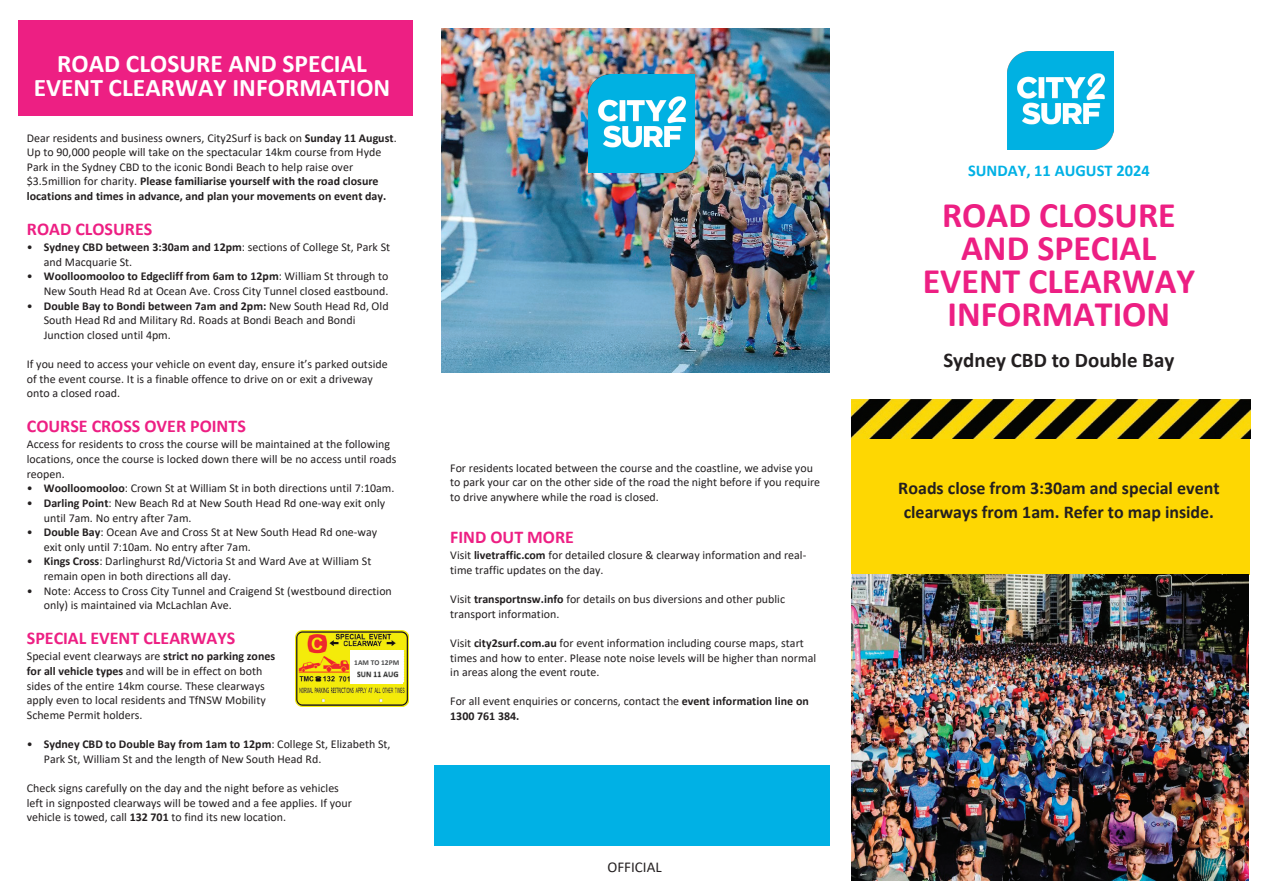
<style>
.page{position:relative;width:1263px;height:893px;background:#fff}
.page>*{position:absolute;margin:0;border:0;box-sizing:border-box;transform-origin:0 0}
.t1{font:700 35.85px/32.8px "Calibri";color:#ed1f83;text-align:center}
.t2{font:700 25.35px/24px "Calibri";color:#fff;text-align:center}
.t3{font:700 20.85px "Calibri";color:#231f20}
.t4{font:700 18px/24px "Calibri";color:#231f20}
.t5{font:700 18px "Calibri";color:#ed1f83}
.t6{font:700 16.5px "Calibri";color:#00b1e5}
.t7{font:15px "Calibri";color:#231f20}
.t8{font:12px/14.5px "Calibri";color:#231f20}
.t9{font:700 7.5px "Calibri";color:#4b4c4d}
.s1{font-weight:700}
</style>
<div class="page">
<img style="left:441px;top:28px;width:389px;height:345px">
<div style="left:434px;top:766px;width:401px;height:80px;background:#00b1e5"></div>
<div style="left:19px;top:21px;width:401px;height:95px;background:#ed1f83"></div>
<img style="left:1008px;top:52px;width:106px;height:98px">
<div style="left:850px;top:435px;width:400px;height:140px;background:#fed702"></div>
<img style="left:852px;top:574px;width:397px;height:306px">
<img style="left:588px;top:74px;width:106px;height:98px">
<img style="left:851px;top:399px;width:399px;height:39px">
<img style="left:295px;top:630px;width:113px;height:76px">
<div style="left:351px;top:651px;width:52px;height:33px;background:#fff"></div>
<img style="left:357px;top:671px;width:42px;height:7px">
<div style="left:413px;top:0;width:21px;height:893px;background:#fff"></div>
<div style="left:830px;top:0;width:21px;height:893px;background:#fff"></div>
<h2 class="t2" style="left:34px;top:51px;width:358px">ROAD CLOSURE AND SPECIAL<br>EVENT CLEARWAY INFORMATION</h2>
<p class="t8" style="left:27px;top:130px;width:371px">Dear residents and business owners, City2Surf is back on <span class="s1">Sunday 11 August</span>.<br>Up to 90,000 people will take on the spectacular 14km course from Hyde Park in the Sydney CBD to the iconic Bondi Beach to help raise over $3.5million for charity. <span class="s1">Please familiarise yourself with the road closure locations and times in advance, and plan your movements on event day.</span></p>
<h3 class="t5" style="left:27px;top:216px;width:127px">ROAD CLOSURES</h3>
<p class="t8" style="left:44px;top:240px;width:348px;text-indent:-17px">• <span class="s1">Sydney CBD between 3:30am and 12pm</span>: sections of College St, Park St and Macquarie St.</p>
<p class="t8" style="left:27px;top:269px;width:363px;text-align:right">• <span class="s1">Woolloomooloo to Edgecliff from 6am to 12pm</span>: William St through to<br>New South Head Rd at Ocean Ave. Cross City Tunnel closed eastbound.</p>
<p class="t8" style="left:44px;top:298px;width:346px;text-indent:-17px">• <span class="s1">Double Bay to Bondi between 7am and 2pm:</span> New South Head Rd, Old<br>South Head Rd and Military Rd. Roads at Bondi Beach and Bondi<br>Junction closed until 4pm.</p>
<p class="t8" style="left:27px;top:357px;width:362px">If you need to access your vehicle on event day, ensure it’s parked outside of the event course. It is a finable offence to drive on or exit a driveway onto a closed road.</p>
<h3 class="t5" style="left:27px;top:413px;width:220px">COURSE CROSS OVER POINTS</h3>
<p class="t8" style="left:27px;top:437px;width:371px">Access for residents to cross the course will be maintained at the following locations, once the course is locked down there will be no access until roads reopen.</p>
<p class="t8" style="left:27px;top:481px;width:369px">• <span class="s1">Woolloomooloo</span>: Crown St at William St in both directions until 7:10am.</p>
<p class="t8" style="left:44px;top:495px;width:343px;text-indent:-17px">• <span class="s1">Darling Point</span>: New Beach Rd at New South Head Rd one-way exit only until 7am. No entry after 7am.</p>
<p class="t8" style="left:44px;top:524px;width:335px;text-indent:-17px">• <span class="s1">Double Bay</span>: Ocean Ave and Cross St at New South Head Rd one-way exit only until 7:10am. No entry after 7am.</p>
<p class="t8" style="left:44px;top:554px;width:329px;text-indent:-17px">• <span class="s1">Kings Cross</span>: Darlinghurst Rd/Victoria St and Ward Ave at William St remain open in both directions all day.</p>
<p class="t8" style="left:44px;top:583px;width:350px;text-indent:-17px">• Note: Access to Cross City Tunnel and Craigend St (westbound direction only) is maintained via McLachlan Ave.</p>
<h3 class="t5" style="left:27px;top:625px;width:210px">SPECIAL EVENT CLEARWAYS</h3>
<p class="t8" style="left:27px;top:649px;width:250px">Special event clearways are <span class="s1">strict no parking zones for all vehicle types</span> and will be in effect on both sides of the entire 14km course. These clearways apply even to local residents and TfNSW Mobility Scheme Permit holders.</p>
<p class="t8" style="left:44px;top:736px;width:348px;text-indent:-17px">• <span class="s1">Sydney CBD to Double Bay from 1am to 12pm</span>: College St, Elizabeth St,<br>Park St, William St and the length of New South Head Rd.</p>
<p class="t8" style="left:27px;top:780px;width:326px">Check signs carefully on the day and the night before as vehicles left in signposted clearways will be towed and a fee applies. If your vehicle is towed, call <span class="s1">132 701</span> to find its new location.</p>
<p class="t9" style="left:354px;top:657px;width:47px">1AM TO 12PM</p>
<p class="t8" style="left:450px;top:460px;width:371px">For residents located between the course and the coastline, we advise you to park your car on the other side of the road the night before if you require to drive anywhere while the road is closed.</p>
<h3 class="t5" style="left:450px;top:524px;width:125px">FIND OUT MORE</h3>
<p class="t8" style="left:450px;top:548px;width:358px">Visit <span class="s1">livetraffic.com</span> for detailed closure &amp; clearway information and real&shy;time traffic updates on the day.</p>
<p class="t8" style="left:450px;top:592px;width:336px">Visit <span class="s1">transportnsw.info</span> for details on bus diversions and other public transport information.</p>
<p class="t8" style="left:450px;top:635px;width:367px">Visit <span class="s1">city2surf.com.au</span> for event information including course maps, start times and how to enter. Please note noise levels will be higher than normal in areas along the event route.</p>
<p class="t8" style="left:450px;top:694px;width:360px">For all event enquiries or concerns, contact the <span class="s1">event information line on<br>1300 761 384.</span></p>
<p class="t7" style="left:607px;top:857px;width:56px">OFFICIAL</p>
<h3 class="t6" style="left:968px;top:159px;width:183px">SUNDAY, 11 AUGUST 2024</h3>
<h1 class="t1" style="left:923px;top:198px;width:274px">ROAD CLOSURE<br>AND SPECIAL<br>EVENT CLEARWAY<br>INFORMATION</h1>
<h3 class="t3" style="left:943px;top:345px;width:232px">Sydney CBD to Double Bay</h3>
<h3 class="t4" style="left:898px;top:476px;width:323px">Roads close from 3:30am and special event clearways from 1am. Refer to map inside.</h3>
</div>
